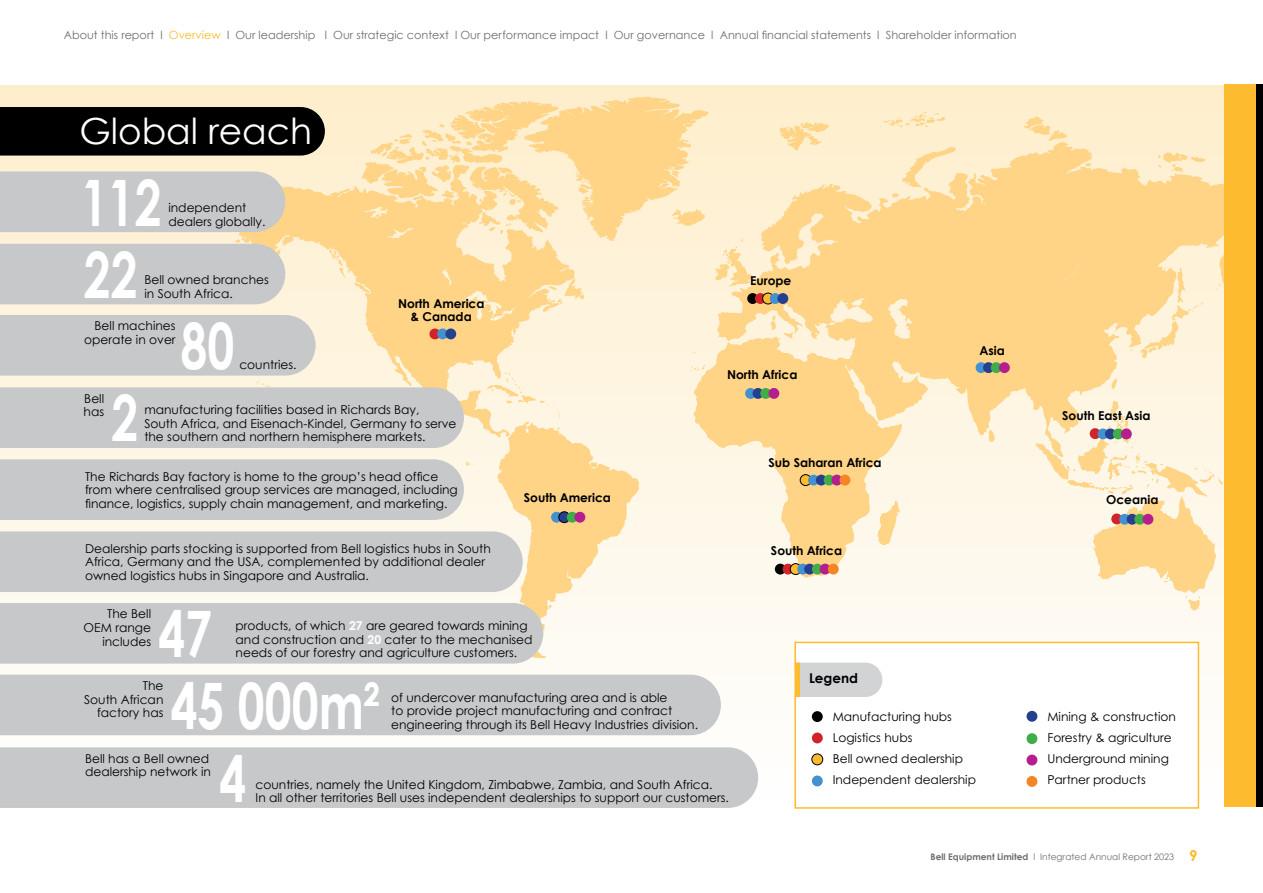
<style>
.page{position:relative;width:1263px;height:893px;background:#fff}
.page>*{position:absolute;margin:0;border:0;box-sizing:border-box;transform-origin:0 0}
.t1{font:700 64.05px "Century Gothic";color:#fff;scale:.75 1}
.t2{font:36px "Century Gothic";color:#fff}
.t3{font:700 13.5px "Century Gothic";color:#000}
.t4{font:12.15px/13.6px "Century Gothic";color:#000}
.t5{font:12.15px/21px "Century Gothic Pro";color:#000}
.t6{font:700 12.15px/12.6px "Century Gothic";color:#000;text-align:center}
.t7{font:11.25px "Century Gothic";color:#6d6e71}
.t8{font:9px "Century Gothic";color:#6d6e71}
.s1{color:#fdbb30}
.s2{font-weight:700;color:#fff}
.s3{font-weight:700}
.s4{font-weight:700;font-size:15px;color:#fdbb30}
</style>
<div class="page">
<div style="left:0;top:85px;width:1263px;height:723px;background:linear-gradient(to bottom,#feeecc,#fefefe)"></div>
<svg style="left:690px;top:364px;width:3px;height:7px"></svg>
<svg style="left:233px;top:165px;width:342px;height:150px;background:#fedfa4"></svg>
<svg style="left:548px;top:278px;width:36px;height:26px"></svg>
<svg style="left:779px;top:122px;width:50px;height:20px"></svg>
<svg style="left:883px;top:112px;width:62px;height:15px"></svg>
<svg style="left:1023px;top:117px;width:44px;height:24px"></svg>
<svg style="left:693px;top:142px;width:531px;height:436px;background:#fee2ae"></svg>
<svg style="left:1140px;top:268px;width:81px;height:91px;background:#feeac4"></svg>
<svg style="left:1111px;top:379px;width:6px;height:11px"></svg>
<svg style="left:988px;top:429px;width:7px;height:14px"></svg>
<svg style="left:1035px;top:400px;width:189px;height:211px;background:#feedce"></svg>
<svg style="left:361px;top:97px;width:348px;height:144px;background:#fee1a9"></svg>
<div style="left:975px;top:362px;width:11px;height:11px;background:#4392cf;border-radius:50%"></div>
<div style="left:983px;top:362px;width:11px;height:11px;background:#25408f;border-radius:50%"></div>
<div style="left:991px;top:362px;width:11px;height:11px;background:#41ad49;border-radius:50%"></div>
<div style="left:999px;top:362px;width:11px;height:11px;background:#b41e8e;border-radius:50%"></div>
<div style="left:747px;top:293px;width:11px;height:11px;background:#000;border-radius:50%"></div>
<div style="left:755px;top:293px;width:11px;height:11px;background:#d2232a;border-radius:50%"></div>
<svg style="left:763px;top:293px;width:10px;height:11px"></svg>
<div style="left:762px;top:293px;width:12px;height:11px;border:1px solid #000;border-radius:50%"></div>
<div style="left:770px;top:293px;width:10px;height:11px;background:#4392cf;border-radius:50%"></div>
<div style="left:777px;top:293px;width:11px;height:11px;background:#25408f;border-radius:50%"></div>
<div style="left:800px;top:475px;width:11px;height:11px;background:#fdbb30;border-radius:50%"></div>
<div style="left:800px;top:474px;width:11px;height:12px;border:1px solid #000;border-radius:50%"></div>
<div style="left:808px;top:475px;width:11px;height:10px;background:#4392cf;border-radius:50%"></div>
<div style="left:816px;top:475px;width:11px;height:10px;background:#25408f;border-radius:50%"></div>
<div style="left:824px;top:475px;width:10px;height:10px;background:#41ad49;border-radius:50%"></div>
<div style="left:831px;top:475px;width:11px;height:10px;background:#b41e8e;border-radius:50%"></div>
<div style="left:839px;top:475px;width:11px;height:10px;background:#f58424;border-radius:50%"></div>
<div style="left:775px;top:564px;width:11px;height:10px;background:#000;border-radius:50%"></div>
<svg style="left:782px;top:564px;width:11px;height:10px"></svg>
<div style="left:790px;top:564px;width:11px;height:11px;background:#fdbb30;border-radius:50%"></div>
<div style="left:790px;top:563px;width:11px;height:12px;border:1px solid #000;border-radius:50%"></div>
<div style="left:797px;top:564px;width:11px;height:10px;background:#4392cf;border-radius:50%"></div>
<div style="left:804px;top:564px;width:11px;height:10px;background:#25408f;border-radius:50%"></div>
<div style="left:812px;top:564px;width:11px;height:10px;background:#41ad49;border-radius:50%"></div>
<div style="left:820px;top:564px;width:10px;height:10px;background:#b41e8e;border-radius:50%"></div>
<div style="left:828px;top:564px;width:11px;height:10px;background:#f58424;border-radius:50%"></div>
<div style="left:1090px;top:428px;width:10px;height:11px;background:#d2232a;border-radius:50%"></div>
<div style="left:1097px;top:428px;width:11px;height:11px;background:#4392cf;border-radius:50%"></div>
<div style="left:1105px;top:428px;width:11px;height:11px;background:#25408f;border-radius:50%"></div>
<div style="left:1113px;top:428px;width:11px;height:11px;background:#41ad49;border-radius:50%"></div>
<div style="left:1121px;top:428px;width:11px;height:11px;background:#b41e8e;border-radius:50%"></div>
<div style="left:1111px;top:513px;width:11px;height:11px;background:#d2232a;border-radius:50%"></div>
<div style="left:1119px;top:514px;width:11px;height:11px;background:#4392cf;border-radius:50%"></div>
<div style="left:1127px;top:514px;width:10px;height:11px;background:#25408f;border-radius:50%"></div>
<div style="left:1134px;top:514px;width:11px;height:11px;background:#41ad49;border-radius:50%"></div>
<div style="left:1142px;top:514px;width:11px;height:11px;background:#b41e8e;border-radius:50%"></div>
<div style="left:795px;top:642px;width:403px;height:166px;background:#fff"></div>
<div style="left:799px;top:663px;width:83px;height:34px;background:#d1d3d4"></div>
<hr style="left:795px;top:663px;width:4px;height:34px;background:#fdbb30">
<div style="left:794px;top:642px;width:405px;height:167px;border:2px solid #fdbb30"></div>
<div style="left:0;top:107px;width:325px;height:49px;background:#000"></div>
<svg style="left:0;top:239px;width:285px;height:65px;background:#cccbca"></svg>
<div style="left:0;top:171px;width:285px;height:61px;background:#c7c8ca"></div>
<svg style="left:0;top:315px;width:639px;height:349px;background:#dbd5ca"></svg>
<div style="left:0;top:675px;width:721px;height:60px;background:#c7c8ca"></div>
<div style="left:812px;top:775px;width:11px;height:11px;background:#4392cf;border-radius:50%"></div>
<div style="left:812px;top:754px;width:11px;height:11px;background:#fdbb30;border-radius:50%"></div>
<div style="left:811px;top:753px;width:12px;height:12px;border:1px solid #000;border-radius:50%"></div>
<div style="left:812px;top:732px;width:11px;height:11px;background:#d2232a;border-radius:50%"></div>
<div style="left:812px;top:711px;width:11px;height:11px;background:#000;border-radius:50%"></div>
<div style="left:1026px;top:711px;width:11px;height:11px;background:#25408f;border-radius:50%"></div>
<div style="left:1026px;top:755px;width:11px;height:10px;background:#b41e8e;border-radius:50%"></div>
<div style="left:1026px;top:733px;width:11px;height:11px;background:#41ad49;border-radius:50%"></div>
<div style="left:1026px;top:776px;width:11px;height:11px;background:#f58424;border-radius:50%"></div>
<div style="left:0;top:747px;width:758px;height:61px;background:#c7c8ca"></div>
<div style="left:745px;top:388px;width:11px;height:11px;background:#4392cf;border-radius:50%"></div>
<div style="left:752px;top:388px;width:11px;height:11px;background:#25408f;border-radius:50%"></div>
<div style="left:760px;top:388px;width:11px;height:11px;background:#41ad49;border-radius:50%"></div>
<div style="left:768px;top:388px;width:11px;height:11px;background:#b41e8e;border-radius:50%"></div>
<div style="left:1253px;top:84px;width:10px;height:723px;background:#000"></div>
<div style="left:1224px;top:84px;width:32px;height:723px;background:#fdbb30"></div>
<p class="t7" style="left:64px;top:28px;width:954px">About this report l <span class="s1">Overview</span> l Our leadership l Our strategic context l Our performance impact l Our governance l Annual financial statements l Shareholder information</p>
<h2 class="t2" style="left:80px;top:109px;width:234px">Global reach</h2>
<h1 class="t1" style="left:81px;top:162px;width:109px">112</h1>
<p class="t4" style="left:168px;top:201px;width:79px">independent</p>
<p class="t4" style="left:168px;top:214px;width:99px">dealers globally.</p>
<h1 class="t1" style="left:84px;top:235px;width:73px">22</h1>
<p class="t4" style="left:144px;top:273px;width:126px">Bell owned branches</p>
<p class="t4" style="left:144px;top:287px;width:90px">in South Africa.</p>
<p class="t4" style="left:84px;top:319px;width:93px;text-align:right">Bell machines operate in over</p>
<h1 class="t1" style="left:181px;top:306px;width:73px">80</h1>
<p class="t4" style="left:239px;top:358px;width:59px">countries.</p>
<p class="t6" style="left:398px;top:297px;width:88px">North America &amp; Canada</p>
<p class="t4" style="left:84px;top:391px;width:22px">Bell has</p>
<h1 class="t1" style="left:111px;top:378px;width:37px">2</h1>
<p class="t4" style="left:144px;top:403px;width:314px">manufacturing facilities based in Richards Bay,<br>South Africa, and Eisenach-Kindel, Germany to serve the southern and northern hemisphere markets.</p>
<p class="t4" style="left:85px;top:469px;width:374px">The Richards Bay factory is home to the group’s head office from where centralised group services are managed, including finance, logistics, supply chain management, and marketing.</p>
<p class="t4" style="left:85px;top:541px;width:407px">Dealership parts stocking is supported from Bell logistics hubs in South<br>Africa, Germany and the USA, complemented by additional dealer owned logistics hubs in Singapore and Australia.</p>
<p class="t6" style="left:750px;top:274px;width:43px">Europe</p>
<p class="t6" style="left:727px;top:368px;width:72px">North Africa</p>
<p class="t6" style="left:769px;top:456px;width:114px">Sub Saharan Africa</p>
<p class="t6" style="left:979px;top:344px;width:27px">Asia</p>
<p class="t6" style="left:1062px;top:409px;width:90px">South East Asia</p>
<p class="t6" style="left:524px;top:491px;width:89px">South America</p>
<p class="t6" style="left:1106px;top:493px;width:54px">Oceania</p>
<p class="t6" style="left:771px;top:544px;width:73px">South Africa</p>
<p class="t4" style="left:84px;top:607px;width:69px;text-align:right">The Bell<br>OEM range includes</p>
<h1 class="t1" style="left:158px;top:594px;width:73px">47</h1>
<p class="t4" style="left:236px;top:619px;width:298px">products, of which <span class="s2">27</span> are geared towards mining and construction and <span class="s2">20</span> cater to the mechanised needs of our forestry and agriculture customers.</p>
<p class="t4" style="left:84px;top:679px;width:81px;text-align:right">The<br>South African factory has</p>
<p class="t4" style="left:391px;top:690px;width:308px">of undercover manufacturing area and is able<br>to provide project manufacturing and contract engineering through its Bell Heavy Industries division.</p>
<h1 class="t1" style="left:171px;top:665px;width:281px">45 000m²</h1>
<p class="t4" style="left:85px;top:751px;width:127px">Bell has a Bell owned dealership network in</p>
<h1 class="t1" style="left:220px;top:738px;width:37px">4</h1>
<p class="t4" style="left:256px;top:777px;width:458px">countries, namely the United Kingdom, Zimbabwe, Zambia, and South Africa.</p>
<p class="t4" style="left:256px;top:791px;width:475px">In all other territories Bell uses independent dealerships to support our customers.</p>
<p class="t3" style="left:809px;top:670px;width:51px">Legend</p>
<p class="t5" style="left:833px;top:706px;width:145px">Manufacturing hubs<br>Logistics hubs<br>Bell owned dealership<br>Independent dealership</p>
<p class="t5" style="left:1047px;top:706px;width:130px">Mining &amp; construction<br>Forestry &amp; agriculture<br>Underground mining<br>Partner products</p>
<p class="t8" style="left:930px;top:851px;width:269px"><span class="s3">Bell Equipment Limited</span> l Integrated Annual Report 2023 <span class="s4">9</span></p>
</div>
